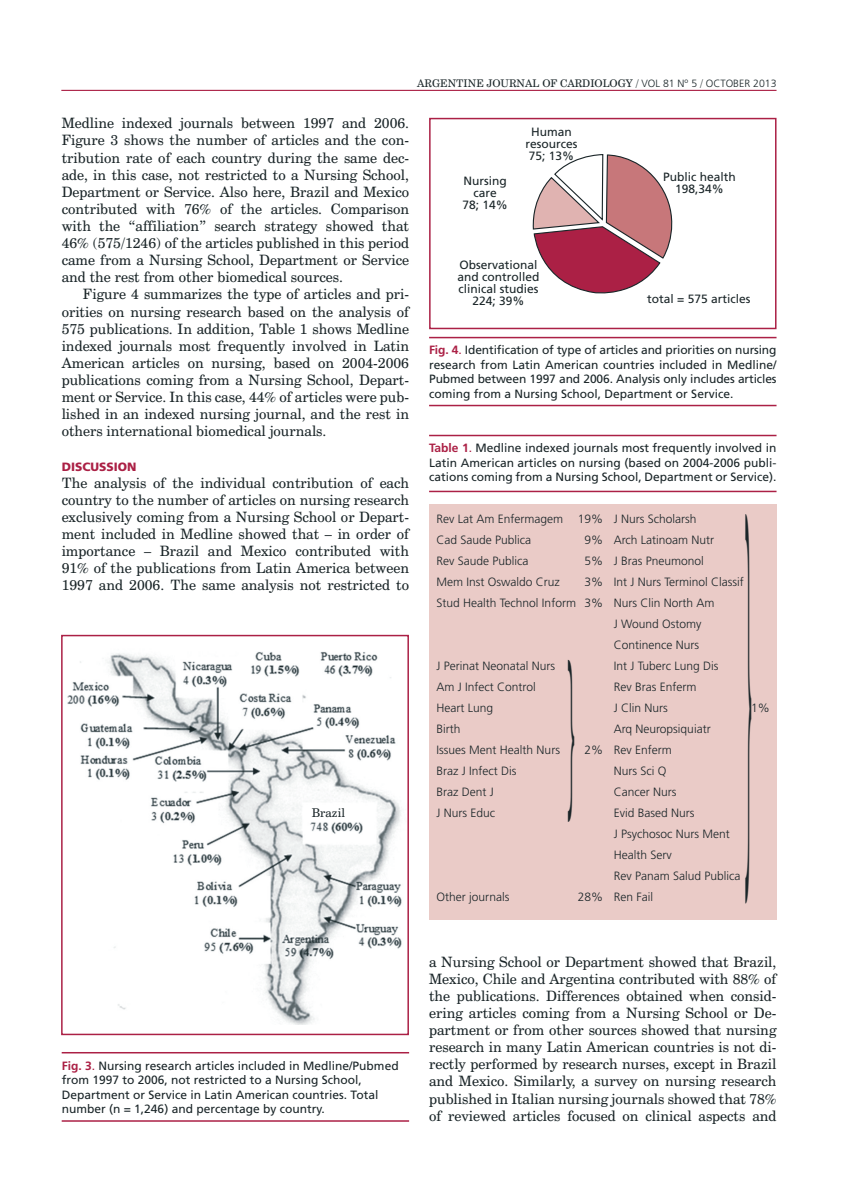
<style>
.page{position:relative;width:851px;height:1191px;background:#fff}
.page>*{position:absolute;margin:0;border:0;box-sizing:border-box;transform-origin:0 0}
.t1{font:533.55px "Courier";color:#1a2528;scale:.04 1}
.t2{font:222.15px "Courier";color:#1a2528;scale:.11 1}
.t3{font:14.25px/17.1px "Century Schoolbook BT";color:#1a2528;text-align:justify}
.t4{font:12px/14.4px "Frutiger";color:#1a2528;text-align:center}
.t5{font:300 12px/21px "Frutiger LT Std";color:#1a2528}
.t6{font:12px "Frutiger Black B";color:#ab2045}
.t7{font:12px "Century Schoolbook BT";color:#1a2528}
.t8{font:10.5px "Century Schoolbook BT";color:#1a2528}
.s1{font-family:"Frutiger LT Std";font-weight:300}
.s2{font-family:"Frutiger LT Std";font-weight:700;color:#ab2045}
.s3{color:#ab2045}
</style>
<div class="page">
<hr style="left:61px;top:90px;width:715px;height:1px;background:#ab2045">
<svg style="left:531px;top:89px;width:149px;height:205px"></svg>
<hr style="left:62px;top:1052px;width:347px;height:1px;background:#ab2045">
<hr style="left:62px;top:1120px;width:347px;height:1px;background:#ab2045">
<img style="left:67px;top:652px;width:335px;height:372px">
<div style="left:61px;top:635px;width:348px;height:400px;border:2px solid #ab2045"></div>
<hr style="left:429px;top:337px;width:347px;height:1px;background:#ab2045">
<hr style="left:429px;top:405px;width:347px;height:1px;background:#ab2045">
<hr style="left:429px;top:435px;width:347px;height:1px;background:#ab2045">
<hr style="left:429px;top:491px;width:347px;height:1px;background:#ab2045">
<div style="left:429px;top:504px;width:347px;height:415px;background:#eacbc7"></div>
<div style="left:429px;top:118px;width:347px;height:211px;border:2px solid #ab2045"></div>
<div style="left:630px;top:291px;width:136px;height:18px;background:#fff"></div>
<div style="left:304px;top:806px;width:67px;height:14px;background:#fff"></div>
<p class="t8" style="left:417px;top:77px;width:361px">ARGENTINE JOURNAL OF CARDIOLOGY / <span class="s1">VOL 81 Nº 5</span> / <span class="s1">OCTOBER 2013</span></p>
<p class="t3" style="left:62px;top:115px;width:349px">Medline indexed journals between 1997 and 2006.<br>Figure 3 shows the number of articles and the con&shy;tribution rate of each country during the same dec&shy;ade, in this case, not restricted to a Nursing School, Department or Service. Also here, Brazil and Mexico contributed with 76% of the articles. Comparison with the “affiliation” search strategy showed that 46% (575/1246) of the articles published in this period came from a Nursing School, Department or Service and the rest from other biomedical sources.</p>
<p class="t3" style="left:62px;top:286px;width:349px;text-indent:21px">Figure 4 summarizes the type of articles and pri&shy;orities on nursing research based on the analysis of 575 publications. In addition, Table 1 shows Medline indexed journals most frequently involved in Latin American articles on nursing, based on 2004-2006 publications coming from a Nursing School, Depart&shy;ment or Service. In this case, 44% of articles were pub&shy;lished in an indexed nursing journal, and the rest in others international biomedical journals.</p>
<p class="t6" style="left:62px;top:459px;width:76px">DISCUSSION</p>
<p class="t3" style="left:62px;top:474px;width:349px">The analysis of the individual contribution of each country to the number of articles on nursing research exclusively coming from a Nursing School or Depart&shy;ment included in Medline showed that – in order of importance – Brazil and Mexico contributed with 91% of the publications from Latin America between 1997 and 2006. The same analysis not restricted to</p>
<p class="t7" style="left:312px;top:805px;width:35px">Brazil</p>
<p class="t4" style="left:462px;top:175px;width:47px;line-height:12px">Nursing care<br>78; 14%</p>
<p class="t4" style="left:525px;top:126px;width:54px;line-height:12px">Human resources<br>75; 13%</p>
<p class="t4" style="left:457px;top:258px;width:84px;line-height:12px">Observational and controlled clinical studies<br>224; 39%</p>
<p class="t4" style="left:663px;top:171px;width:74px;line-height:12px">Public health<br>198,34%</p>
<p class="t4" style="left:647px;top:292px;width:105px">total = 575 articles</p>
<p class="t4" style="left:429px;top:343px;width:349px;text-align:justify"><span class="s2">Fig. 4</span><span class="s3">.</span> Identification of type of articles and priorities on nursing research from Latin American countries included in Medline/ Pubmed between 1997 and 2006. Analysis only includes articles coming from a Nursing School, Department or Service.</p>
<p class="t4" style="left:429px;top:441px;width:349px;text-align:justify"><span class="s2">Table 1</span><span class="s3">.</span> Medline indexed journals most frequently involved in Latin American articles on nursing (based on 2004-2006 publi&shy;cations coming from a Nursing School, Department or Service).</p>
<p class="t5" style="left:436px;top:509px;width:261px">Rev Lat Am Enfermagem 19% J Nurs Scholarsh<br>Cad Saude Publica</p>
<h1 class="t1" style="left:741px;top:416px;width:343px">}</h1>
<p class="t5" style="left:584px;top:530px;width:131px">9% Arch Latinoam Nutr</p>
<p class="t5" style="left:436px;top:551px;width:94px">Rev Saude Publica</p>
<p class="t5" style="left:584px;top:551px;width:121px">5% J Bras Pneumonol</p>
<p class="t5" style="left:436px;top:572px;width:125px">Mem Inst Oswaldo Cruz</p>
<p class="t5" style="left:584px;top:572px;width:161px">3% Int J Nurs Terminol Classif</p>
<p class="t5" style="left:436px;top:593px;width:279px">Stud Health Technol Inform 3% Nurs Clin North Am</p>
<p class="t5" style="left:613px;top:614px;width:89px">J Wound Ostomy</p>
<p class="t5" style="left:613px;top:635px;width:87px">Continence Nurs</p>
<p class="t5" style="left:436px;top:656px;width:120px">J Perinat Neonatal Nurs</p>
<p class="t5" style="left:613px;top:656px;width:106px">Int J Tuberc Lung Dis</p>
<p class="t5" style="left:436px;top:677px;width:101px">Am J Infect Control</p>
<p class="t5" style="left:613px;top:677px;width:84px">Rev Bras Enferm</p>
<p class="t5" style="left:436px;top:698px;width:58px">Heart Lung</p>
<p class="t5" style="left:613px;top:698px;width:56px">J Clin Nurs</p>
<p class="t5" style="left:751px;top:698px;width:20px">1%</p>
<p class="t5" style="left:436px;top:719px;width:25px">Birth</p>
<p class="t5" style="left:613px;top:719px;width:98px">Arq Neuropsiquiatr</p>
<p class="t5" style="left:436px;top:740px;width:125px">Issues Ment Health Nurs</p>
<p class="t5" style="left:584px;top:740px;width:89px">2% Rev Enferm</p>
<p class="t5" style="left:436px;top:761px;width:81px">Braz J Infect Dis</p>
<p class="t5" style="left:613px;top:761px;width:54px">Nurs Sci Q</p>
<p class="t5" style="left:436px;top:782px;width:59px">Braz Dent J</p>
<p class="t5" style="left:613px;top:782px;width:64px">Cancer Nurs</p>
<p class="t5" style="left:436px;top:803px;width:60px">J Nurs Educ</p>
<p class="t5" style="left:613px;top:803px;width:128px">Evid Based Nurs<br>J Psychosoc Nurs Ment<br>Health Serv<br>Rev Panam Salud Publica</p>
<p class="t5" style="left:436px;top:887px;width:74px">Other journals</p>
<p class="t5" style="left:577px;top:887px;width:77px">28% Ren Fail</p>
<h2 class="t2" style="left:564px;top:619px;width:134px">}</h2>
<p class="t4" style="left:62px;top:1058px;width:338px;text-align:left"><span class="s2">Fig. 3</span><span class="s3">.</span> Nursing research articles included in Medline/Pubmed from 1997 to 2006, not restricted to a Nursing School, Department or Service in Latin American countries. Total number (n = 1,246) and percentage by country.</p>
<p class="t3" style="left:429px;top:953px;width:349px">a Nursing School or Department showed that Brazil, Mexico, Chile and Argentina contributed with 88% of the publications. Differences obtained when consid&shy;ering articles coming from a Nursing School or De&shy;partment or from other sources showed that nursing research in many Latin American countries is not di&shy;rectly performed by research nurses, except in Brazil and Mexico. Similarly, a survey on nursing research published in Italian nursing journals showed that 78% of reviewed articles focused on clinical aspects and</p>
</div>
